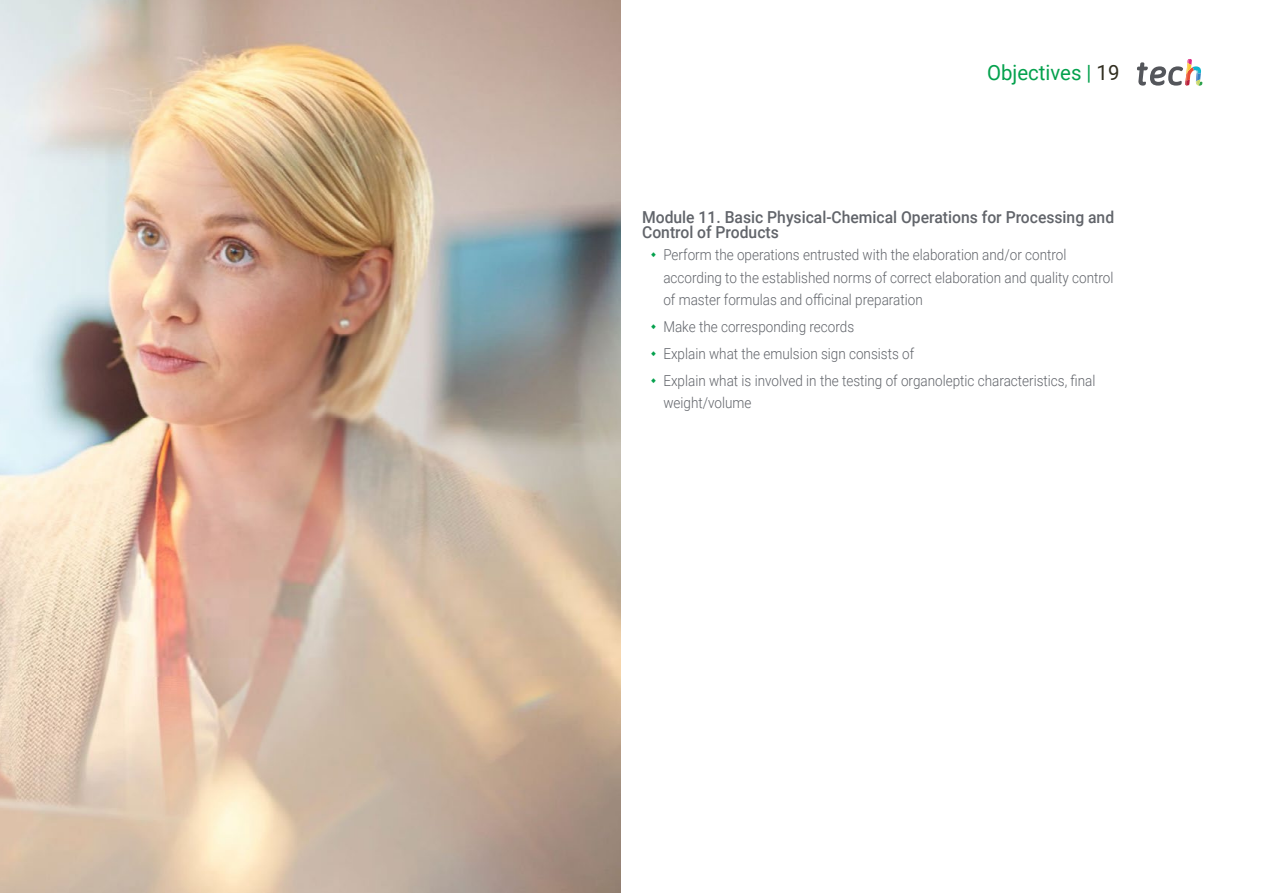
<style>
.page{position:relative;width:1263px;height:893px;background:#fff}
.page>*{position:absolute;margin:0;border:0;box-sizing:border-box;transform-origin:0 0}
.t1{font:21px "Roboto";color:#04a14d}
.t2{font:500 16.5px/15px "Roboto";color:#61646a;scale:.95 1}
.t3{font:300 15px/22.5px "Roboto";color:#61646a;scale:.9 1}
.s1{color:#312e20}
</style>
<div class="page">
<img style="left:0;top:0;width:621px;height:893px">
<svg style="left:1137px;top:59px;width:65px;height:27px"></svg>
<h1 class="t1" style="left:987px;top:57px;width:134px">Objectives | <span class="s1">19</span></h1>
<p class="t2" style="left:642px;top:209px;width:498px">Module 11. Basic Physical-Chemical Operations for Processing and<br>Control of Products</p>
<p class="t3" style="left:663px;top:243px;width:502px">Perform the operations entrusted with the elaboration and/or control according to the established norms of correct elaboration and quality control of master formulas and officinal preparation</p>
<p class="t3" style="left:663px;top:313px;width:482px;line-height:26.7px">Make the corresponding records<br>Explain what the emulsion sign consists of<br>Explain what is involved in the testing of organoleptic characteristics, final</p>
<p class="t3" style="left:663px;top:391px;width:99px">weight/volume</p>
</div>
